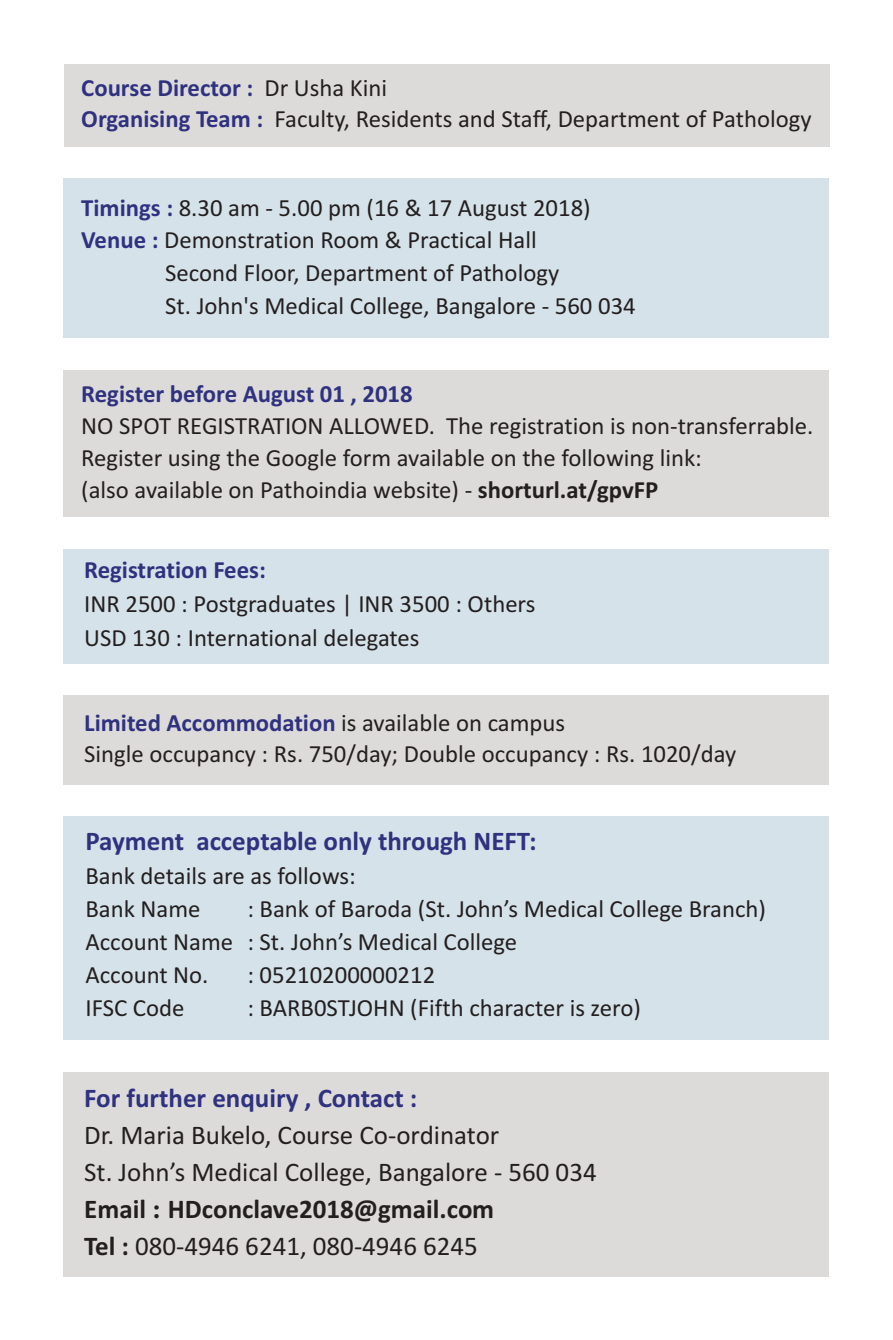
<style>
.page{position:relative;width:893px;height:1340px;background:#fff}
.page>*{position:absolute;margin:0;border:0;box-sizing:border-box;transform-origin:0 0}
.t1{font:27px/36.9px "Calibri";color:#231f20}
.t2{font:700 27px "Calibri";color:#30317f}
.t3{font:24.75px/32.9px "Calibri";color:#231f20}
.t4{font:700 24.75px/30.2px "Calibri";color:#30317f}
.s1{font-weight:700;color:#30317f}
.s2{font-weight:700}
.s3{font-family:"Times New Roman";font-weight:700}
</style>
<div class="page">
<div style="left:64px;top:695px;width:765px;height:89px;background:#dddbda"></div>
<div style="left:64px;top:816px;width:765px;height:224px;background:#d5e2e9"></div>
<div style="left:64px;top:1071px;width:765px;height:205px;background:#dddbda"></div>
<div style="left:64px;top:549px;width:765px;height:114px;background:#d5e2e9"></div>
<div style="left:64px;top:370px;width:765px;height:147px;background:#dddbda"></div>
<div style="left:64px;top:179px;width:765px;height:159px;background:#d5e2e9"></div>
<div style="left:64px;top:64px;width:765px;height:83px;background:#dddbda"></div>
<p class="t4" style="left:81px;top:75px;width:184px">Course Director :<br>Organising Team :</p>
<p class="t3" style="left:275px;top:75px;width:539px;line-height:30.2px;text-indent:-10px">Dr Usha Kini<br>Faculty, Residents and Staff, Department of Pathology</p>
<p class="t3" style="left:81px;top:193px;width:511px"><span class="s1">Timings :</span> 8.30 am - 5.00 pm (16 &amp; 17 August 2018)<br><span class="s1">Venue :</span> Demonstration Room &amp; Practical Hall</p>
<p class="t3" style="left:165px;top:259px;width:472px">Second Floor, Department of Pathology<br>St. John's Medical College, Bangalore - 560 034</p>
<p class="t4" style="left:81px;top:380px;width:333px">Register before August 01 , 2018</p>
<p class="t3" style="left:81px;top:411px;width:734px;line-height:31.9px">NO SPOT REGISTRATION ALLOWED. The registration is non-transferrable.<br>Register using the Google form available on the following link:<br>(also available on Pathoindia website) - <span class="s2">shorturl.at/gpvFP</span></p>
<p class="t4" style="left:84px;top:557px;width:183px">Registration Fees:</p>
<p class="t3" style="left:84px;top:589px;width:453px;line-height:34px">INR 2500 : Postgraduates | INR 3500 : Others<br>USD 130 : International delegates</p>
<p class="t3" style="left:84px;top:710px;width:654px;line-height:30.2px"><span class="s1">Limited Accommodation</span> is available on campus<br>Single occupancy : Rs. 750/day; Double occupancy : Rs. 1020/day</p>
<p class="t2" style="left:85px;top:830px;width:453px">Payment acceptable only through NEFT:</p>
<p class="t3" style="left:85px;top:861px;width:272px">Bank details are as follows:<br>Bank Name</p>
<p class="t3" style="left:85px;top:894px;width:682px;text-indent:162px">: Bank of Baroda (St. John’s Medical College Branch)<br>Account Name : St. John’s Medical College<br>Account No.</p>
<p class="t3" style="left:247px;top:960px;width:189px">: 05210200000212</p>
<p class="t3" style="left:85px;top:992px;width:100px">IFSC Code</p>
<p class="t3" style="left:247px;top:992px;width:395px">: BARB0STJOHN (Fifth character is zero)</p>
<p class="t2" style="left:84px;top:1087px;width:335px">For further enquiry , Contact :</p>
<p class="t1" style="left:84px;top:1119px;width:417px">Dr. Maria Bukelo, Course Co-ordinator</p>
<p class="t1" style="left:84px;top:1156px;width:514px">St. John’s Medical College, Bangalore - 560 034<br><span class="s2">Email</span> <span class="s3">:</span> <span class="s2">HDconclave2018@gmail.com<br>Tel :</span> 080-4946 6241, 080-4946 6245</p>
</div>
